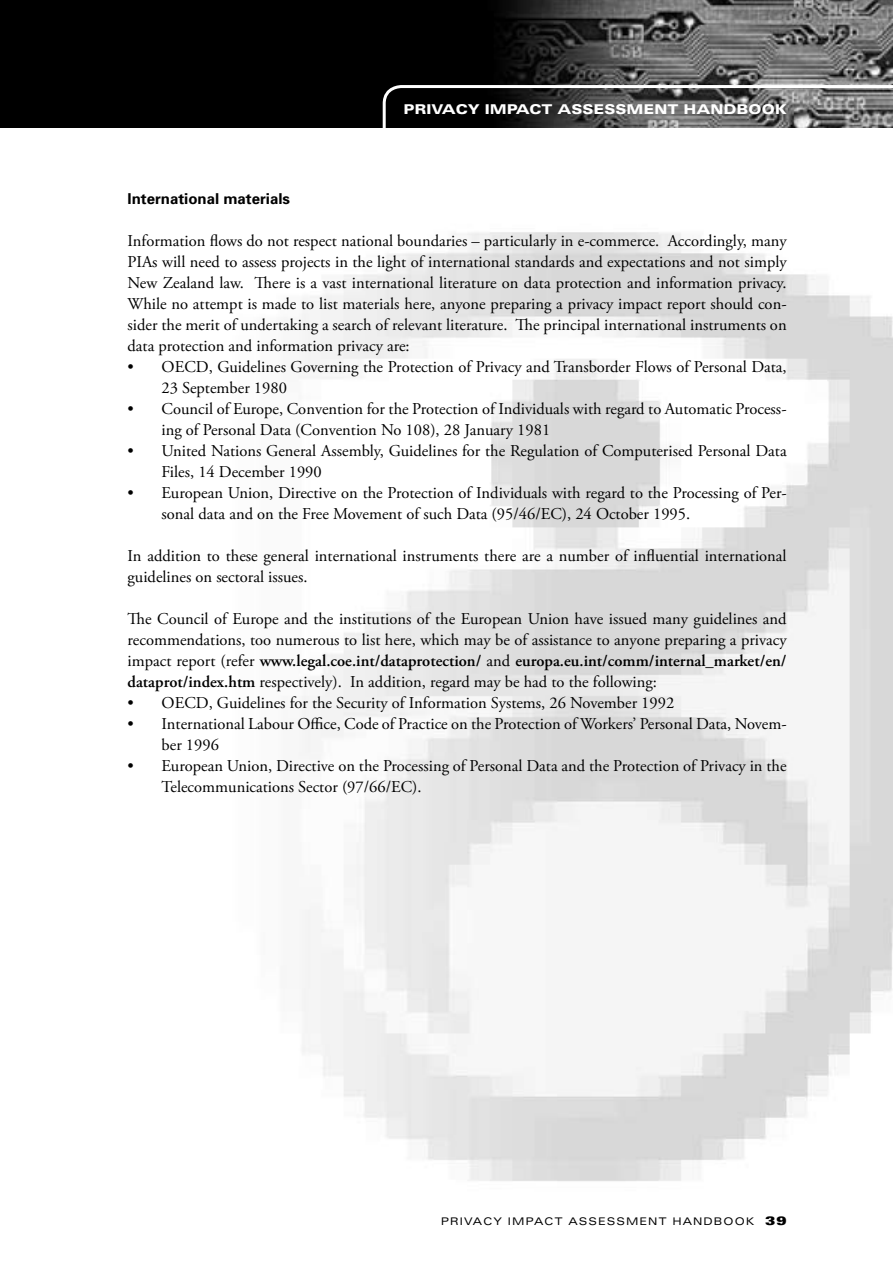
<style>
.page{position:relative;width:893px;height:1263px;background:#fff}
.page>*{position:absolute;margin:0;border:0;box-sizing:border-box;transform-origin:0 0}
.t1{font:16.5px/21px "Adobe Garamond Pro";color:#000}
.t2{font:700 15px "Univers";color:#000}
.t3{font:900 expanded 13.5px "Univers";color:#fff}
.t4{font:expanded 10.5px "Univers";letter-spacing:.1em;color:#000}
.s1{font-weight:600}
.s2{font-weight:900;font-size:12px}
</style>
<div class="page">
<svg style="left:0;top:0;width:893px;height:128px;background:#202020"></svg>
<svg style="left:383px;top:85px;width:510px;height:43px;background:#535353"></svg>
<p class="t3" style="left:404px;top:101px;width:385px">PRIVACY I MPACT ASSESSMENT HAN DBOOK</p>
<p class="t2" style="left:128px;top:189px;width:164px">International materials</p>
<p class="t1" style="left:128px;top:230px;width:661px;text-align:justify">Information flows do not respect national boundaries – particularly in e-commerce. Accordingly, many PIAs will need to assess projects in the light of international standards and expectations and not simply New Zealand law. There is a vast international literature on data protection and information privacy.<br>While no attempt is made to list materials here, anyone preparing a privacy impact report should con&shy;sider the merit of undertaking a search of relevant literature. The principal international instruments on data protection and information privacy are:</p>
<p class="t1" style="left:162px;top:356px;width:626px;text-indent:-34px">• OECD, Guidelines Governing the Protection of Privacy and Transborder Flows of Personal Data,<br>23 September 1980</p>
<p class="t1" style="left:162px;top:398px;width:627px;text-indent:-34px">• Council of Europe, Convention for the Protection of Individuals with regard to Automatic Process&shy;ing of Personal Data (Convention No 108), 28 January 1981</p>
<p class="t1" style="left:162px;top:440px;width:627px;text-indent:-34px">• United Nations General Assembly, Guidelines for the Regulation of Computerised Personal Data<br>Files, 14 December 1990</p>
<p class="t1" style="left:162px;top:482px;width:627px;text-indent:-34px">• European Union, Directive on the Protection of Individuals with regard to the Processing of Per&shy;sonal data and on the Free Movement of such Data (95/46/EC), 24 October 1995.</p>
<p class="t1" style="left:128px;top:545px;width:661px">In addition to these general international instruments there are a number of influential international guidelines on sectoral issues.</p>
<p class="t1" style="left:128px;top:608px;width:661px;text-align:justify">The Council of Europe and the institutions of the European Union have issued many guidelines and recommendations, too numerous to list here, which may be of assistance to anyone preparing a privacy impact report (refer <span class="s1">www.legal.coe.int/dataprotection/</span> and <span class="s1">europa.eu.int/comm/internal_market/en/ dataprot/index.htm</span> respectively). In addition, regard may be had to the following:</p>
<p class="t1" style="left:128px;top:692px;width:548px">• OECD, Guidelines for the Security of Information Systems, 26 November 1992</p>
<p class="t1" style="left:162px;top:713px;width:627px;text-indent:-34px">• International Labour Office, Code of Practice on the Protection of Workers’ Personal Data, Novem&shy;ber 1996</p>
<p class="t1" style="left:162px;top:755px;width:627px;text-indent:-34px">• European Union, Directive on the Processing of Personal Data and the Protection of Privacy in the<br>Telecommunications Sector (97/66/EC).</p>
<p class="t4" style="left:441px;top:1215px;width:347px">PRIVACY I MPACT ASSESSMENT HANDBOOK <span class="s2">39</span></p>
</div>
